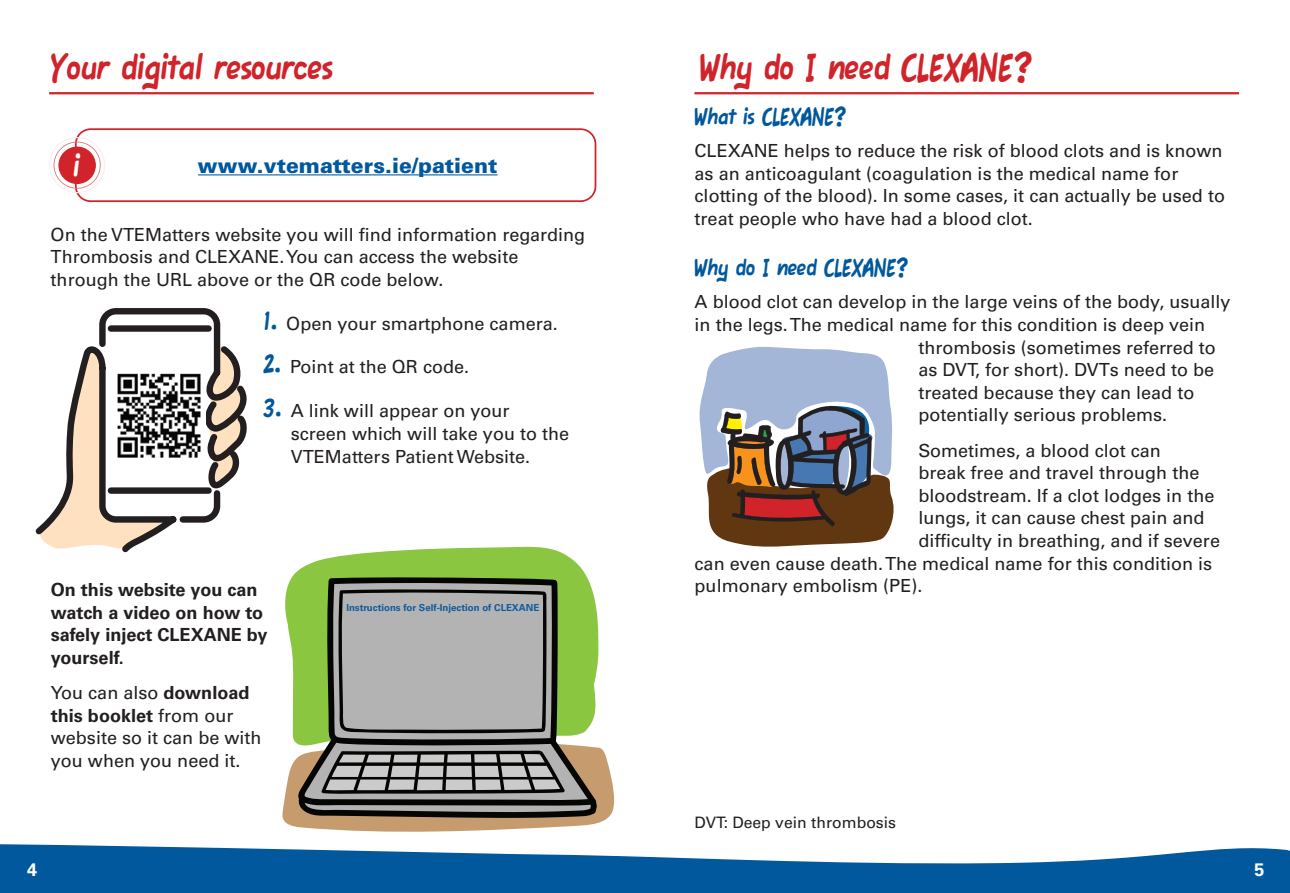
<style>
.page{position:relative;width:1290px;height:893px;background:#fff}
.page>*{position:absolute;margin:0;border:0;box-sizing:border-box;transform-origin:0 0}
.Heading{font:42.18px "Fawn Script";color:#d1232a}
.t1{font:37.27px "Fawn Script";color:#fff}
.t2{font:27.12px "Fawn Script";color:#01589c}
.Highlight{font:900 21px "Univers LT Std";color:#01589c}
.Body_Roman{font:18.03px/22.6px "Univers LT Std";color:#231f20}
.Body_Roman-2{font:700 18.03px/22.6px "Univers LT Std";color:#231f20}
.t3{font:700 18.03px "Univers LT Std";color:#fff}
.Body_Roman-3{font:15.75px "Univers LT Std";color:#231f20}
.t4{font:700 9.62px "Univers LT Std";color:#125a9d}
.s1{font-family:"Fawn Script";font-size:27.12px;color:#01589c}
.s2{font-weight:700}
</style>
<div class="page">
<svg style="left:0;top:844px;width:1290px;height:49px;fill:#01589c"></svg>
<hr style="left:49px;top:92px;width:545px;height:2px;background:#d1232a">
<hr style="left:694px;top:92px;width:545px;height:2px;background:#d1232a">
<svg style="left:699px;top:347px;width:195px;height:200px;background:#8e858a"></svg>
<hr style="left:198px;top:174px;width:300px;height:1px;background:#01589c">
<svg style="left:290px;top:546px;width:297px;height:35px;fill:#8bc640"></svg>
<svg style="left:282px;top:581px;width:332px;height:251px"></svg>
<svg style="left:297px;top:577px;width:300px;height:241px;background:#8b937c"></svg>
<svg style="left:35px;top:308px;width:212px;height:245px"></svg>
<img style="left:112px;top:369px;width:94px;height:93px">
<div style="left:75px;top:128px;width:521px;height:74px;border:2px solid #d1232a;border-radius:15px"></div>
<svg style="left:49px;top:137px;width:56px;height:56px"></svg>
<p class="Heading" style="left:51px;top:40px;width:283px">Your digital resources</p>
<h2 class="t1" style="left:73px;top:142px;width:8px">i</h2>
<p class="Highlight" style="left:198px;top:152px;width:301px">www.vtematters.ie/patient</p>
<p class="Body_Roman" style="left:51px;top:223px;width:536px">On the VTEMatters website you will find information regarding<br>Thrombosis and CLEXANE. You can access the website through the URL above or the QR code below.</p>
<p class="Body_Roman" style="left:264px;top:312px;width:295px"><span class="s1">1.</span> Open your smartphone camera.</p>
<p class="Body_Roman" style="left:264px;top:356px;width:207px"><span class="s1">2.</span> Point at the QR code.</p>
<p class="Body_Roman" style="left:291px;top:400px;width:280px;text-indent:-27px"><span class="s1">3.</span> A link will appear on your screen which will take you to the<br>VTEMatters Patient Website.</p>
<p class="Body_Roman-2" style="left:51px;top:578px;width:218px">On this website you can watch a video on how to safely inject CLEXANE by yourself.</p>
<p class="Body_Roman" style="left:51px;top:681px;width:212px">You can also <span class="s2">download this booklet</span> from our website so it can be with you when you need it.</p>
<p class="t4" style="left:346px;top:602px;width:195px">Instructions for Self-Injection of CLEXANE</p>
<p class="Heading" style="left:700px;top:40px;width:334px">Why do I need CLEXANE?</p>
<p class="t2" style="left:694px;top:99px;width:153px">What is CLEXANE?</p>
<p class="Body_Roman" style="left:694px;top:140px;width:532px">CLEXANE helps to reduce the risk of blood clots and is known as an anticoagulant (coagulation is the medical name for clotting of the blood). In some cases, it can actually be used to treat people who have had a blood clot.</p>
<p class="t2" style="left:694px;top:250px;width:215px">Why do I need CLEXANE?</p>
<p class="Body_Roman" style="left:694px;top:291px;width:537px">A blood clot can develop in the large veins of the body, usually</p>
<p class="Body_Roman" style="left:694px;top:313px;width:512px">in the legs. The medical name for this condition is deep vein</p>
<p class="Body_Roman" style="left:918px;top:336px;width:299px">thrombosis (sometimes referred to</p>
<p class="Body_Roman" style="left:918px;top:359px;width:297px">as DVT, for short). DVTs need to be</p>
<p class="Body_Roman" style="left:918px;top:381px;width:277px">treated because they can lead to</p>
<p class="Body_Roman" style="left:918px;top:404px;width:250px">potentially serious problems.</p>
<p class="Body_Roman" style="left:918px;top:439px;width:244px">Sometimes, a blood clot can</p>
<p class="Body_Roman" style="left:918px;top:462px;width:282px">break free and travel through the</p>
<p class="Body_Roman" style="left:918px;top:484px;width:298px">bloodstream. If a clot lodges in the</p>
<p class="Body_Roman" style="left:918px;top:507px;width:288px">lungs, it can cause chest pain and</p>
<p class="Body_Roman" style="left:918px;top:529px;width:303px">difficulty in breathing, and if severe</p>
<p class="Body_Roman" style="left:694px;top:552px;width:519px">can even cause death. The medical name for this condition is</p>
<p class="Body_Roman" style="left:694px;top:575px;width:229px">pulmonary embolism (PE).</p>
<p class="Body_Roman-3" style="left:694px;top:813px;width:203px">DVT: Deep vein thrombosis</p>
<p class="t3" style="left:27px;top:859px;width:12px">4</p>
<p class="t3" style="left:1254px;top:859px;width:12px">5</p>
</div>
